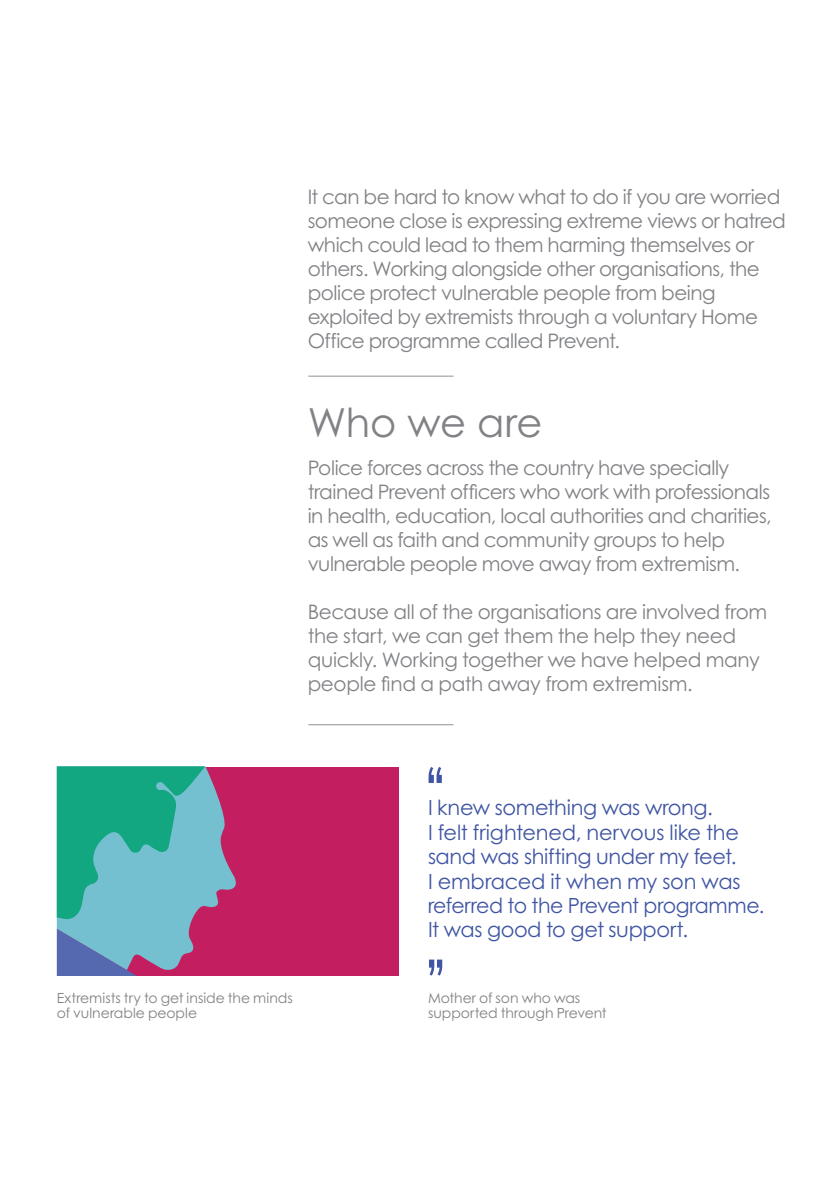
<style>
.page{position:relative;width:840px;height:1191px;background:#fff}
.page>*{position:absolute;margin:0;border:0;box-sizing:border-box;transform-origin:0 0}
.t1{font:60px "Century Gothic Std";color:#4055a4}
.t2{font:40px "Century Gothic Std";letter-spacing:-.01em;color:#808285}
.t3{font:21px/24.4px "Century Gothic Std";letter-spacing:-.02em;color:#4055a4}
.t4{font:20px/24px "Century Gothic Std";letter-spacing:-.025em;color:#808285}
.t5{font:14px/14.8px "Century Gothic Std";color:#808285}
</style>
<div class="page">
<hr style="left:308px;top:376px;width:145px;height:1px;background:#231f20">
<hr style="left:308px;top:724px;width:145px;height:1px;background:#231f20">
<div style="left:57px;top:767px;width:341px;height:208px;background:#c21e60"></div>
<svg style="left:57px;top:767px;width:179px;height:208px"></svg>
<p class="t4" style="left:307px;top:185px;width:479px">It can be hard to know what to do if you are worried someone close is expressing extreme views or hatred which could lead to them harming themselves or others. Working alongside other organisations, the police protect vulnerable people from being exploited by extremists through a voluntary Home Office programme called Prevent.</p>
<p class="t2" style="left:307px;top:398px;width:236px">Who we are</p>
<p class="t4" style="left:307px;top:455px;width:465px">Police forces across the country have specially trained Prevent officers who work with professionals in health, education, local authorities and charities, as well as faith and community groups to help vulnerable people move away from extremism.</p>
<p class="t4" style="left:307px;top:599px;width:461px">Because all of the organisations are involved from the start, we can get them the help they need quickly. Working together we have helped many people find a path away from extremism.</p>
<p class="t5" style="left:57px;top:990px;width:237px">Extremists try to get inside the minds of vulnerable people</p>
<p class="t1" style="left:420px;top:753px;width:31px">‘‘</p>
<p class="t3" style="left:428px;top:795px;width:338px">I knew something was wrong.<br>I felt frightened, nervous like the sand was shifting under my feet.<br>I embraced it when my son was referred to the Prevent programme.<br>It was good to get support.</p>
<p class="t1" style="left:450px;top:989px;width:31px;rotate:-180deg">‘‘</p>
<p class="t5" style="left:428px;top:990px;width:180px">Mother of son who was supported through Prevent</p>
</div>
